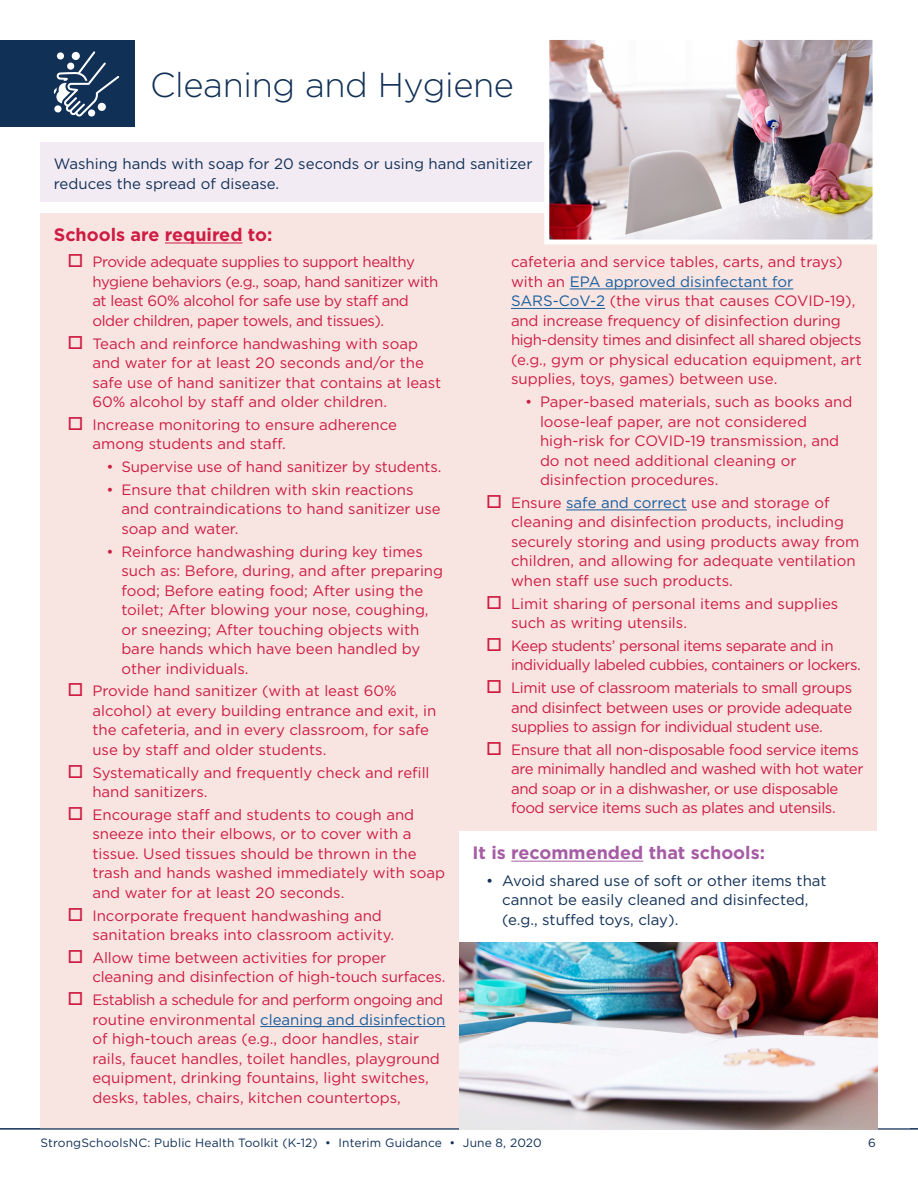
<style>
.page{position:relative;width:918px;height:1188px;background:#fff}
.page>*{position:absolute;margin:0;border:0;box-sizing:border-box;transform-origin:0 0}
.t1{font:300 34.5px "Gotham";letter-spacing:-.01em;color:#113056}
.t2{font:700 18px "Gotham";color:#a65ca5}
.t3{font:700 18px "Gotham";color:#ce1c43}
.t4{font:15px/19.5px "Gotham";color:#ce1c43}
.t5{font:15px/19.5px "Gotham";letter-spacing:-.025em;color:#ce1c43}
.t6{font:15px/19.5px "Gotham";color:#113056}
.t7{font:15px/19.5px "Gotham";letter-spacing:-.03em;color:#ce1c43}
.t8{font:12px "Gotham";letter-spacing:.01em;color:#113056}
.s1{color:#175d9e}
</style>
<div class="page">
<div style="left:40px;top:213px;width:838px;height:915px;background:#f8e5e1"></div>
<div style="left:459px;top:832px;width:450px;height:297px;background:#fff"></div>
<hr style="left:0;top:1128px;width:918px;height:1px;background:#113056">
<div style="left:40px;top:142px;width:838px;height:60px;background:#f3ebf4"></div>
<hr style="left:165px;top:243px;width:78px;height:1px;background:#ce1c43">
<hr style="left:260px;top:1026px;width:186px;height:1px;background:#175d9e">
<hr style="left:570px;top:289px;width:223px;height:1px;background:#175d9e">
<hr style="left:511px;top:308px;width:94px;height:1px;background:#175d9e">
<hr style="left:566px;top:510px;width:121px;height:1px;background:#175d9e">
<hr style="left:511px;top:861px;width:132px;height:1px;background:#a65ca5">
<div style="left:0;top:40px;width:134px;height:87px;background:#113056"></div>
<svg style="left:54px;top:51px;width:65px;height:66px"></svg>
<img style="left:550px;top:41px;width:322px;height:197px">
<div style="left:544px;top:35px;width:334px;height:209px;border:5px solid #fff"></div>
<img style="left:459px;top:943px;width:419px;height:186px">
<h1 class="t1" style="left:150px;top:66px;width:365px">Cleaning and Hygiene</h1>
<p class="t6" style="left:54px;top:154px;width:480px">Washing hands with soap for 20 seconds or using hand sanitizer reduces the spread of disease</p>
<p class="t3" style="left:54px;top:223px;width:220px">Schools are required to:</p>
<p class="t5" style="left:92px;top:252px;width:348px;text-indent:-25px">□ Provide adequate supplies to support healthy hygiene behaviors (e g , soap, hand sanitizer with at least 60% alcohol for safe use by staf and older children, paper towels, and tissues)</p>
<p class="t4" style="left:92px;top:333px;width:350px;text-indent:-25px">□ Teach and reinforce handwashing with soap and water for at least 20 seconds and/or the safe use of hand sanitizer that contains at least 60% alcohol by staf and older children</p>
<p class="t4" style="left:92px;top:415px;width:306px;text-indent:-25px">□ Increase monitoring to ensure adherence among students and staf</p>
<p class="t4" style="left:106px;top:457px;width:333px">• Supervise use of hand sanitizer by students</p>
<p class="t4" style="left:121px;top:480px;width:321px;text-indent:-15px">• Ensure that children with skin reactions and contraindications to hand sanitizer use soap and water</p>
<p class="t4" style="left:121px;top:541px;width:323px;text-indent:-15px">• Reinforce handwashing during key times such as: Before, during, and after preparing food; Before eating food; After using the toilet; After blowing your nose, coughing, or sneezing; After touching objects with bare hands which have been handled by other individuals</p>
<p class="t4" style="left:92px;top:681px;width:345px;text-indent:-25px">□ Provide hand sanitizer (with at least 60% alcohol) at every building entrance and exit, in the cafeteria, and in every classroom, for safe use by staf and older students</p>
<p class="t4" style="left:92px;top:762px;width:339px;text-indent:-25px">□ Systematically and frequently check and refll hand sanitizers</p>
<p class="t4" style="left:92px;top:804px;width:354px;text-indent:-25px">□ Encourage staf and students to cough and sneeze into their elbows, or to cover with a tissue Used tissues should be thrown in the trash and hands washed immediately with soap and water for at least 20 seconds</p>
<p class="t4" style="left:92px;top:905px;width:301px;text-indent:-25px">□ Incorporate frequent handwashing and sanitation breaks into classroom activity</p>
<p class="t4" style="left:92px;top:947px;width:351px;text-indent:-25px">□ Allow time between activities for proper cleaning and disinfection of high-touch surfaces</p>
<p class="t4" style="left:92px;top:990px;width:355px;text-indent:-25px">□ Establish a schedule for and perform ongoing and routine environmental <span class="s1">cleaning and disinfection </span>of high-touch areas (e g , door handles, stair rails, faucet handles, toilet handles, playground equipment, drinking fountains, light switches, desks, tables, chairs, kitchen countertops,</p>
<p class="t4" style="left:511px;top:252px;width:352px">cafeteria and service tables, carts, and trays) with an <span class="s1">EPA approved disinfectant for SARS-CoV-2</span> (the virus that causes COVID-19), and increase frequency of disinfection during high-density times and disinfect all shared objects (e g , gym or physical education equipment, art supplies, toys, games) between use</p>
<p class="t4" style="left:540px;top:392px;width:314px;text-indent:-15px">• Paper-based materials, such as books and loose-leaf paper, are not considered high-risk for COVID-19 transmission, and do not need additional cleaning or disinfection procedures</p>
<p class="t4" style="left:511px;top:493px;width:350px;text-indent:-25px">□ Ensure <span class="s1">safe and correct</span> use and storage of cleaning and disinfection products, including securely storing and using products away from children, and allowing for adequate ventilation when staf use such products</p>
<p class="t4" style="left:511px;top:593px;width:329px;text-indent:-25px">□ Limit sharing of personal items and supplies such as writing utensils</p>
<p class="t7" style="left:511px;top:636px;width:348px;text-indent:-25px">□ Keep students’ personal items separate and in individually labeled cubbies, containers or lockers</p>
<p class="t4" style="left:511px;top:678px;width:343px;text-align:justify;text-indent:-25px">□ Limit use of classroom materials to small groups and disinfect between uses or provide adequate supplies to assign for individual student use</p>
<p class="t5" style="left:511px;top:739px;width:354px;text-indent:-25px">□ Ensure that all non-disposable food service items are minimally handled and washed with hot water and soap or in a dishwasher, or use disposable food service items such as plates and utensils</p>
<p class="t2" style="left:472px;top:841px;width:294px">It is recommended that schools:</p>
<p class="t6" style="left:502px;top:870px;width:326px;text-indent:-16px">• Avoid shared use of soft or other items that cannot be easily cleaned and disinfected, (e g , stufed toys, clay)</p>
<p class="t8" style="left:40px;top:1135px;width:503px">StrongSchoolsNC: Public Health Toolkit (K-12) • Interim Guidance • June 8, 2020</p>
<p class="t8" style="left:868px;top:1135px;width:9px">6</p>
</div>
